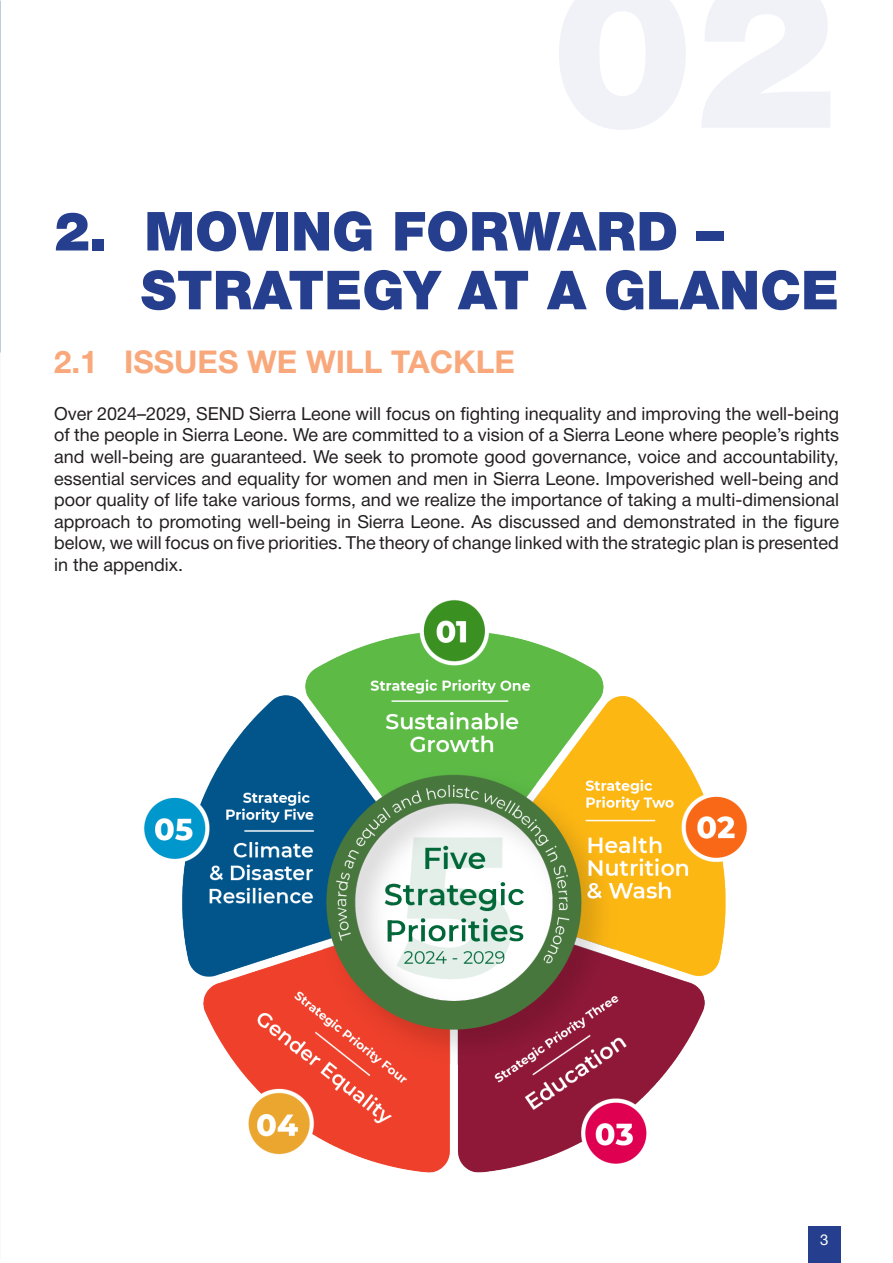
<style>
.page{position:relative;width:893px;height:1263px;background:#fff}
.page>*{position:absolute;margin:0;border:0;box-sizing:border-box;transform-origin:0 0}
.t1{font:900 54px "Helvetica Neue";color:#253f8e}
.t2{font:700 31.5px "Helvetica Neue";color:#f8a87a}
.t3{font:18px/21.6px "Helvetica Neue";color:#231f20;text-align:justify}
.t4{font:15px "Helvetica Neue";color:#fff}
</style>
<div class="page">
<div style="left:808px;top:1227px;width:32px;height:36px;background:#253f8e"></div>
<img style="left:0;top:0;width:1px;height:353px">
<img style="left:144px;top:600px;width:604px;height:572px">
<p class="t1" style="left:54px;top:189px;width:671px">2. MOVING FORWARD –</p>
<p class="t1" style="left:141px;top:248px;width:700px">STRATEGY AT A GLANCE</p>
<p class="t2" style="left:54px;top:337px;width:462px">2.1 ISSUES WE WILL TACKLE</p>
<p class="t3" style="left:54px;top:404px;width:787px">Over 2024–2029, SEND Sierra Leone will focus on fighting inequality and improving the well-being of the people in Sierra Leone. We are committed to a vision of a Sierra Leone where people’s rights and well-being are guaranteed. We seek to promote good governance, voice and accountability, essential services and equality for women and men in Sierra Leone. Impoverished well-being and poor quality of life take various forms, and we realize the importance of taking a multi-dimensional approach to promoting well-being in Sierra Leone. As discussed and demonstrated in the figure below, we will focus on five priorities. The theory of change linked with the strategic plan is presented in the appendix.</p>
<p class="t4" style="left:820px;top:1228px;width:10px">3</p>
</div>
